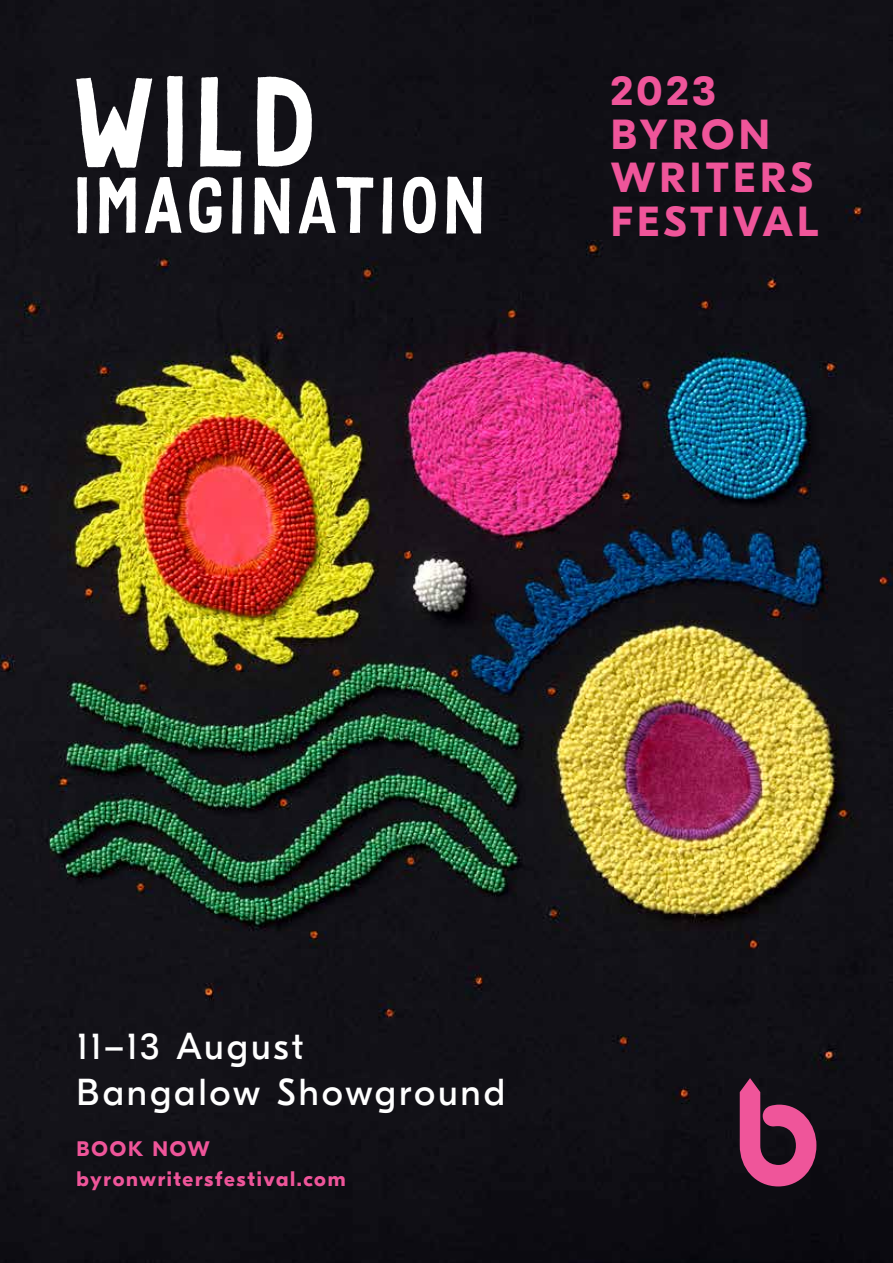
<style>
.page{position:relative;width:893px;height:1263px;background:#fff}
.page>*{position:absolute;margin:0;border:0;box-sizing:border-box;transform-origin:0 0}
.t1{font:700 42px/43.5px "GT Eesti Display";letter-spacing:.1em;color:#ef559a}
.t2{font:37.5px/46.5px "GT Eesti Display";letter-spacing:.075em;color:#fff}
.t3{font:700 21px/30px "GT Eesti Display";letter-spacing:.075em;color:#ef559a}
</style>
<div class="page">
<img style="left:0;top:0;width:893px;height:1263px">
<svg style="left:740px;top:1078px;width:76px;height:108px;background:#87345c"></svg>
<svg style="left:77px;top:177px;width:405px;height:57px"></svg>
<svg style="left:76px;top:78px;width:76px;height:90px"></svg>
<svg style="left:167px;top:76px;width:16px;height:91px"></svg>
<svg style="left:200px;top:77px;width:41px;height:90px"></svg>
<svg style="left:257px;top:77px;width:55px;height:90px"></svg>
<h1 class="t1" style="left:611px;top:70px;width:209px">2023<br>BYRON<br>WRITERS<br>FESTIVAL</h1>
<h2 class="t2" style="left:77px;top:1023px;width:430px">11–13 August<br>Bangalow Showground</h2>
<p class="t3" style="left:77px;top:1134px;width:270px">BOOK NOW byronwritersfestival.com</p>
</div>
